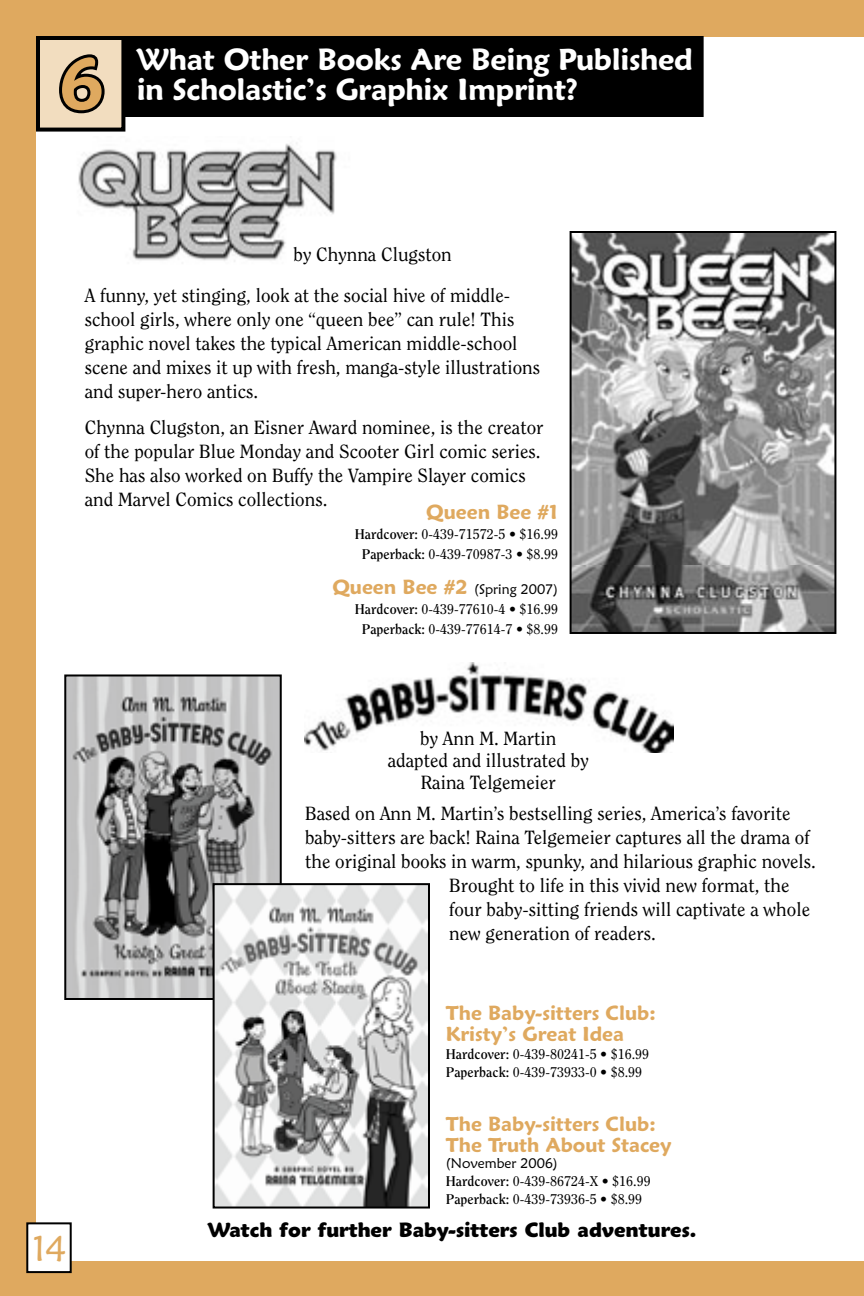
<style>
.page{position:relative;width:864px;height:1296px;background:#fff}
.page>*{position:absolute;margin:0;border:0;box-sizing:border-box;transform-origin:0 0}
.t1{font:600 72px "Maiandra GD";color:#dfa95f}
.t2{font:36px "Maiandra GD";color:#dfa95f}
.t3{font:600 30px "Maiandra GD";letter-spacing:-.01em;color:#fff}
.t4{font:600 20px/21px "Maiandra GD";color:#dfa95f}
.t5{font:900 20px "Maiandra GD";color:#000}
.t6{font:19px/24px "Clearface";color:#000}
.t7{font:14px/20px "Clearface";color:#000;text-align:center}
.t8{font:14px "Maiandra GD";color:#000}
.s1{font-weight:700}
.s2{font-weight:600;font-size:20px;color:#dfa95f}
</style>
<div class="page">
<div style="left:0;top:0;width:864px;height:36px;background:#dfa95f"></div>
<div style="left:0;top:36px;width:36px;height:1260px;background:#dfa95f"></div>
<div style="left:0;top:1261px;width:864px;height:35px;background:#dfa95f"></div>
<svg style="left:570px;top:231px;width:266px;height:403px;background:#8b8b8b"></svg>
<img style="left:305px;top:663px;width:368px;height:90px">
<img style="left:78px;top:143px;width:259px;height:119px">
<svg style="left:26px;top:1222px;width:46px;height:51px"></svg>
<svg style="left:64px;top:674px;width:218px;height:326px;background:#999"></svg>
<svg style="left:213px;top:883px;width:217px;height:326px"></svg>
<div style="left:125px;top:36px;width:579px;height:81px;background:#000"></div>
<svg style="left:36px;top:36px;width:89px;height:96px;background:#a19380"></svg>
<h1 class="t1" style="left:59px;top:40px;width:46px">6</h1>
<h3 class="t3" style="left:137px;top:41px;width:557px">What Other Books Are Being Published</h3>
<h3 class="t3" style="left:137px;top:71px;width:443px">in Scholastic’s Graphix Imprint?</h3>
<p class="t6" style="left:294px;top:243px;width:160px">by Chynna Clugston</p>
<p class="t6" style="left:85px;top:283px;width:457px">A funny, yet stinging, look at the social hive of middle&shy;school girls, where only one “queen bee” can rule! This graphic novel takes the typical American middle-school scene and mixes it up with fresh, manga-style illustrations and super-hero antics.</p>
<p class="t6" style="left:85px;top:415px;width:460px">Chynna Clugston, an Eisner Award nominee, is the creator of the popular Blue Monday and Scooter Girl comic series.<br>She has also worked on Buffy the Vampire Slayer comics and Marvel Comics collections.</p>
<p class="t4" style="left:426px;top:502px;width:133px">Queen Bee #1</p>
<p class="t7" style="left:355px;top:525px;width:205px"><span class="s1">Hardcover:</span> 0-439-71572-5 • $16.99<br><span class="s1">Paperback:</span> 0-439-70987-3 • $8.99</p>
<p class="t8" style="left:332px;top:580px;width:227px"><span class="s2">Queen Bee #2</span> (Spring 2007)</p>
<p class="t7" style="left:355px;top:599px;width:205px"><span class="s1">Hardcover:</span> 0-439-77610-4 • $16.99<br><span class="s1">Paperback:</span> 0-439-77614-7 • $8.99</p>
<p class="t6" style="left:388px;top:727px;width:203px;line-height:22px;text-align:center">by Ann M. Martin adapted and illustrated by<br>Raina Telgemeier</p>
<p class="t6" style="left:305px;top:802px;width:487px">Based on Ann M. Martin’s bestselling series, America’s favorite</p>
<p class="t6" style="left:305px;top:826px;width:506px">baby-sitters are back! Raina Telgemeier captures all the drama of</p>
<p class="t6" style="left:305px;top:850px;width:512px">the original books in warm, spunky, and hilarious graphic novels.</p>
<p class="t6" style="left:449px;top:874px;width:342px">Brought to life in this vivid new format, the</p>
<p class="t6" style="left:449px;top:898px;width:362px">four baby-sitting friends will captivate a whole</p>
<p class="t6" style="left:449px;top:922px;width:208px">new generation of readers.</p>
<h2 class="t2" style="left:32px;top:1227px;width:35px">14</h2>
<p class="t4" style="left:446px;top:1002px;width:211px">The Baby-sitters Club:<br>Kristy’s Great Idea</p>
<p class="t7" style="left:446px;top:1045px;width:205px;line-height:18px;text-align:left"><span class="s1">Hardcover:</span> 0-439-80241-5 • $16.99<br><span class="s1">Paperback:</span> 0-439-73933-0 • $8.99</p>
<p class="t4" style="left:446px;top:1113px;width:227px">The Baby-sitters Club:<br>The Truth About Stacey</p>
<p class="t8" style="left:446px;top:1155px;width:114px">(November 2006)</p>
<p class="t7" style="left:446px;top:1173px;width:206px;line-height:18px;text-align:left"><span class="s1">Hardcover:</span> 0-439-86724-X • $16.99<br><span class="s1">Paperback:</span> 0-439-73936-5 • $8.99</p>
<p class="t5" style="left:208px;top:1217px;width:490px">Watch for further Baby-sitters Club adventures.</p>
</div>
